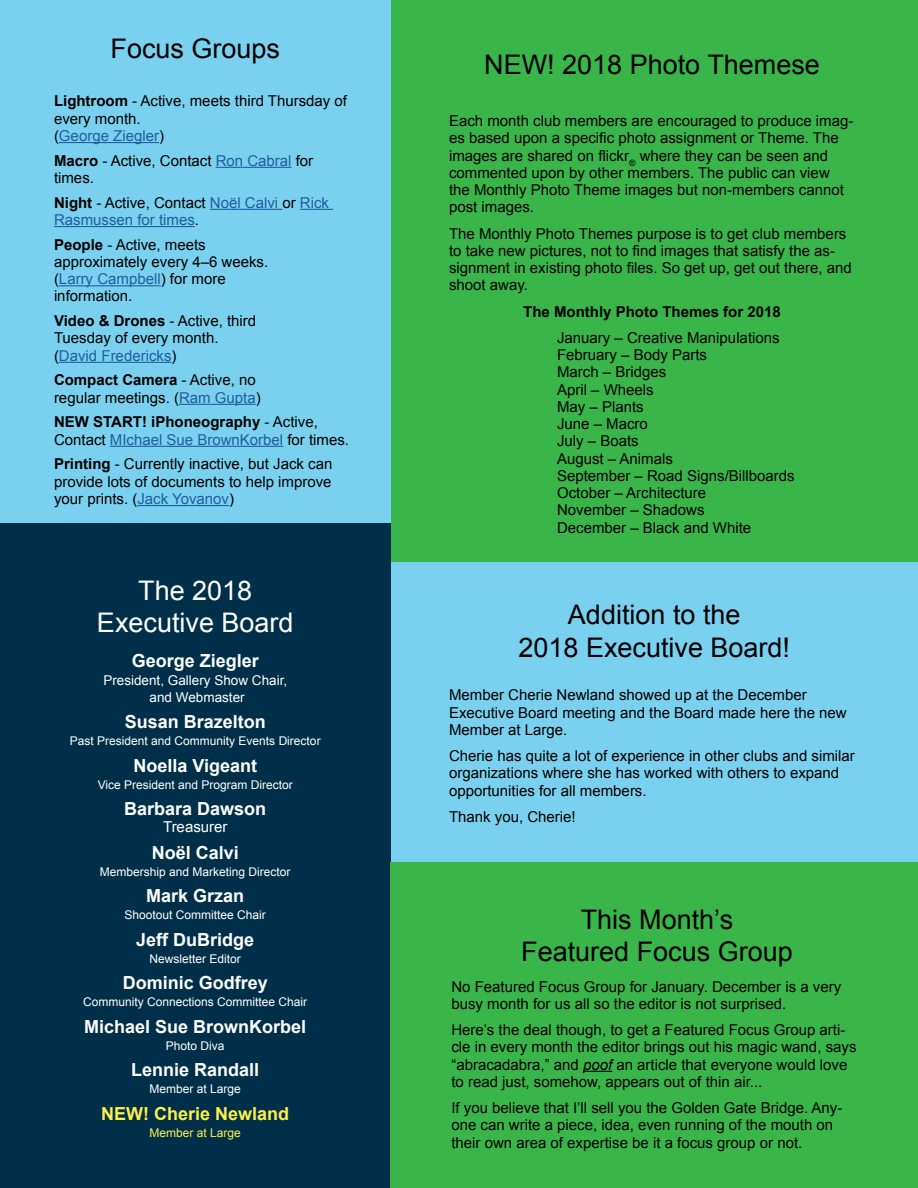
<style>
.page{position:relative;width:918px;height:1188px;background:#fff}
.page>*{position:absolute;margin:0;border:0;box-sizing:border-box;transform-origin:0 0}
.t1{font:27px/32.4px "Arial";color:#000;text-align:center}
.t2{font:27px/32.4px "Arial";color:#fff;text-align:center}
.t3{font:700 18px "Arial";color:#fff}
.t4{font:700 18px "Arial";color:#fdef49}
.t5{font:15px/17.2px "Arial";color:#000}
.t6{font:15px/17.2px "Arial";color:#215e9e}
.t7{font:700 15px "Arial";color:#000}
.t8{font:15px "Arial";color:#fff}
.t9{font:13.5px/17.2px "Arial";color:#fff;text-align:center}
.t10{font:12px "Arial";color:#fff}
.t11{font:12px "Arial";color:#fdef49}
.s1{font-weight:700}
.s2{color:#215e9e}
.s3{font-weight:700;color:#000}
.s4{color:#000}
.s5{font-style:italic}
</style>
<div class="page">
<div style="left:389px;top:562px;width:529px;height:333px;background:#7ad1ef"></div>
<div style="left:391px;top:0;width:527px;height:562px;background:#39b54a"></div>
<div style="left:0;top:0;width:391px;height:526px;background:#7ad1ef"></div>
<hr style="left:59px;top:142px;width:100px;height:1px;background:#215e9e">
<hr style="left:216px;top:167px;width:76px;height:1px;background:#215e9e">
<hr style="left:210px;top:209px;width:72px;height:1px;background:#215e9e">
<hr style="left:300px;top:209px;width:33px;height:1px;background:#215e9e">
<hr style="left:54px;top:226px;width:141px;height:1px;background:#215e9e">
<hr style="left:59px;top:285px;width:102px;height:1px;background:#215e9e">
<hr style="left:59px;top:362px;width:113px;height:1px;background:#215e9e">
<hr style="left:179px;top:404px;width:77px;height:1px;background:#215e9e">
<hr style="left:110px;top:446px;width:173px;height:1px;background:#215e9e">
<hr style="left:137px;top:505px;width:92px;height:1px;background:#215e9e">
<div style="left:0;top:524px;width:391px;height:664px;background:#003049"></div>
<div style="left:391px;top:862px;width:527px;height:326px;background:#39b54a"></div>
<svg style="left:583px;top:1071px;width:29px;height:1px"></svg>
<h1 class="t1" style="left:111px;top:32px;width:171px">Focus Groups</h1>
<p class="t5" style="left:54px;top:93px;width:295px"><span class="s1">Lightroom</span> - Active, meets third Thursday of every month.<br>(<span class="s2">George Ziegler</span>)</p>
<p class="t5" style="left:54px;top:152px;width:261px"><span class="s1">Macro</span> - Active, Contact <span class="s2">Ron Cabral</span> for times.</p>
<p class="t6" style="left:54px;top:194px;width:277px"><span class="s3">Night</span> <span class="s4">- Active, Contact</span> Noël Calvi <span class="s4">or</span> Rick<br>Rasmussen for times<span class="s4">.</span></p>
<p class="t5" style="left:54px;top:236px;width:216px"><span class="s1">People</span> - Active, meets approximately every 4–6 weeks. (<span class="s2">Larry Campbell</span>) for more information.</p>
<p class="t5" style="left:54px;top:313px;width:204px"><span class="s1">Video &amp; Drones</span> - Active, third<br>Tuesday of every month. (<span class="s2">David Fredericks</span>)</p>
<p class="t5" style="left:54px;top:372px;width:208px"><span class="s1">Compact Camera</span> - Active, no regular meetings. (<span class="s2">Ram Gupta</span>)</p>
<p class="t5" style="left:54px;top:414px;width:297px"><span class="s1">NEW START! iPhoneography</span> - Active,<br>Contact <span class="s2">MIchael Sue BrownKorbel</span> for times.</p>
<p class="t5" style="left:54px;top:456px;width:280px;text-align:justify"><span class="s1">Printing</span> - Currently inactive, but Jack can provide lots of documents to help improve your prints. (<span class="s2">Jack Yovanov</span>)</p>
<h1 class="t2" style="left:97px;top:574px;width:198px">The 2018<br>Executive Board</h1>
<p class="t3" style="left:132px;top:649px;width:129px">George Ziegler</p>
<p class="t9" style="left:103px;top:671px;width:185px">President, Gallery Show Chair, and Webmaster</p>
<p class="t3" style="left:125px;top:710px;width:143px">Susan Brazelton</p>
<p class="t10" style="left:70px;top:733px;width:252px">Past President and Community Events Director</p>
<p class="t3" style="left:133px;top:753px;width:125px">Noella Vigeant</p>
<p class="t10" style="left:98px;top:777px;width:197px">Vice President and Program Director</p>
<p class="t3" style="left:124px;top:797px;width:144px">Barbara Dawson</p>
<p class="t8" style="left:163px;top:817px;width:66px">Treasurer</p>
<p class="t3" style="left:152px;top:840px;width:89px">Noël Calvi</p>
<p class="t10" style="left:100px;top:864px;width:192px">Membership and Marketing Director</p>
<p class="t3" style="left:146px;top:884px;width:100px">Mark Grzan</p>
<p class="t10" style="left:125px;top:907px;width:143px">Shootout Committee Chair</p>
<p class="t3" style="left:136px;top:927px;width:120px">Jeff DuBridge</p>
<p class="t10" style="left:150px;top:951px;width:93px">Newsletter Editor</p>
<p class="t3" style="left:123px;top:971px;width:147px">Dominic Godfrey</p>
<p class="t10" style="left:83px;top:994px;width:226px">Community Connections Committee Chair</p>
<p class="t3" style="left:84px;top:1014px;width:224px">Michael Sue BrownKorbel</p>
<p class="t10" style="left:166px;top:1038px;width:60px">Photo Diva</p>
<p class="t3" style="left:131px;top:1058px;width:130px">Lennie Randall</p>
<p class="t10" style="left:150px;top:1081px;width:93px">Member at Large</p>
<p class="t4" style="left:101px;top:1101px;width:190px">NEW! Cherie Newland</p>
<p class="t11" style="left:150px;top:1125px;width:93px">Member at Large</p>
<h1 class="t1" style="left:484px;top:48px;width:337px">NEW! 2018 Photo Themese</h1>
<p class="t5" style="left:449px;top:112px;width:406px">Each month club members are encouraged to produce imag&shy;es based upon a specific photo assignment or Theme. The images are shared on flickr<sub>®</sub> where they can be seen and commented upon by other members. The public can view the Monthly Photo Theme images but non-members cannot post images.</p>
<p class="t5" style="left:449px;top:225px;width:404px">The Monthly Photo Themes purpose is to get club members to take new pictures, not to find images that satisfy the as&shy;signment in existing photo files. So get up, get out there, and shoot away.</p>
<p class="t7" style="left:523px;top:301px;width:259px">The Monthly Photo Themes for 2018</p>
<p class="t5" style="left:557px;top:329px;width:239px">January – Creative Manipulations<br>February – Body Parts<br>March – Bridges<br>April – Wheels<br>May – Plants<br>June – Macro<br>July – Boats<br>August – Animals<br>September – Road Signs/Billboards<br>October – Architecture<br>November – Shadows<br>December – Black and White</p>
<h1 class="t1" style="left:518px;top:599px;width:273px">Addition to the<br>2018 Executive Board!</h1>
<p class="t5" style="left:449px;top:687px;width:399px">Member Cherie Newland showed up at the December<br>Executive Board meeting and the Board made here the new<br>Member at Large.</p>
<p class="t5" style="left:449px;top:747px;width:407px">Cherie has quite a lot of experience in other clubs and similar organizations where she has worked with others to expand opportunities for all members.</p>
<p class="t5" style="left:449px;top:808px;width:128px">Thank you, Cherie!</p>
<h1 class="t1" style="left:521px;top:903px;width:273px">This Month’s<br>Featured Focus Group</h1>
<p class="t5" style="left:451px;top:978px;width:391px">No Featured Focus Group for January. December is a very busy month for us all so the editor is not surprised.</p>
<p class="t5" style="left:451px;top:1021px;width:407px">Here’s the deal though, to get a Featured Focus Group arti&shy;cle in every month the editor brings out his magic wand, says “abracadabra,” and <span class="s5">poof</span> an article that everyone would love to read just, somehow, appears out of thin air...</p>
<p class="t5" style="left:451px;top:1099px;width:393px">If you believe that I’ll sell you the Golden Gate Bridge. Any&shy;one can write a piece, idea, even running of the mouth on their own area of expertise be it a focus group or not.</p>
</div>
